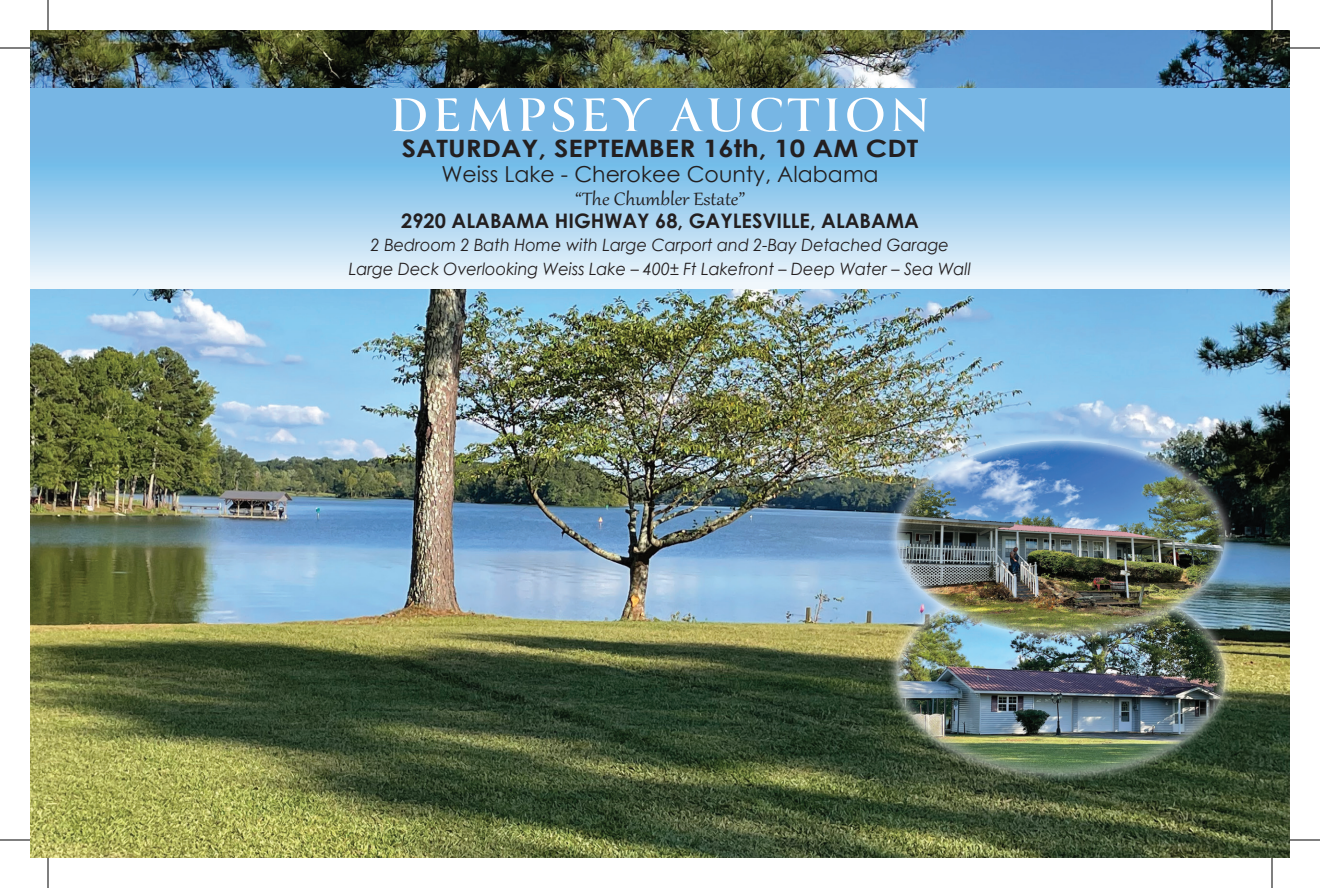
<style>
.page{position:relative;width:1320px;height:888px;background:#fff}
.page>*{position:absolute;margin:0;border:0;box-sizing:border-box;transform-origin:0 0}
.t1{font:700 52px "Canto Pen";letter-spacing:.075em;color:#fff}
.t2{font:700 24px "Century Gothic";color:#231f20;scale:1.15 1}
.t3{font:22px "Century Gothic";color:#231f20}
.t4{font:22px "Gabriola";color:#231f20;scale:1.1 1}
.t5{font:700 20px "Century Gothic";color:#231f20}
.t6{font:italic 17px "Century Gothic";color:#231f20;scale:.95 1}
</style>
<div class="page">
<img style="left:30px;top:30px;width:1260px;height:828px">
<svg style="left:30px;top:88px;width:1260px;height:200px;background:#9ccced"></svg>
<div style="left:885px;top:568px;width:351px;height:217px;background:#fff;opacity:.75"></div>
<div style="left:896px;top:577px;width:330px;height:198px;background:#fff;opacity:.75"></div>
<div style="left:885px;top:429px;width:351px;height:217px;background:#fff;opacity:.75"></div>
<div style="left:896px;top:438px;width:330px;height:199px;background:#fff;opacity:.75"></div>
<hr style="left:0;top:48px;width:30px;height:1px;background:#000">
<hr style="left:1290px;top:48px;width:30px;height:1px;background:#000">
<hr style="left:0;top:840px;width:30px;height:1px;background:#000">
<hr style="left:1290px;top:840px;width:30px;height:1px;background:#000">
<hr style="left:48px;top:0;width:1px;height:30px;background:#000">
<hr style="left:48px;top:858px;width:1px;height:30px;background:#000">
<hr style="left:1272px;top:0;width:1px;height:30px;background:#000">
<hr style="left:1272px;top:858px;width:1px;height:30px;background:#000">
<p class="t1" style="left:390px;top:83px;width:542px">DEMPSEY AUCTION</p>
<p class="t2" style="left:402px;top:130px;width:451px">SATURDAY, SEPTEMBER 16th, 10 AM CDT</p>
<p class="t3" style="left:441px;top:158px;width:439px">Weiss Lake - Cherokee County, Alabama</p>
<p class="t4" style="left:575px;top:184px;width:156px">“The Chumbler Estate”</p>
<p class="t5" style="left:401px;top:205px;width:519px">2920 ALABAMA HIGHWAY 68, GAYLESVILLE, ALABAMA</p>
<p class="t6" style="left:371px;top:233px;width:610px">2 Bedroom 2 Bath Home with Large Carport and 2-Bay Detached Garage</p>
<p class="t6" style="left:349px;top:257px;width:656px">Large Deck Overlooking Weiss Lake – 400± Ft Lakefront – Deep Water – Sea Wall</p>
</div>
